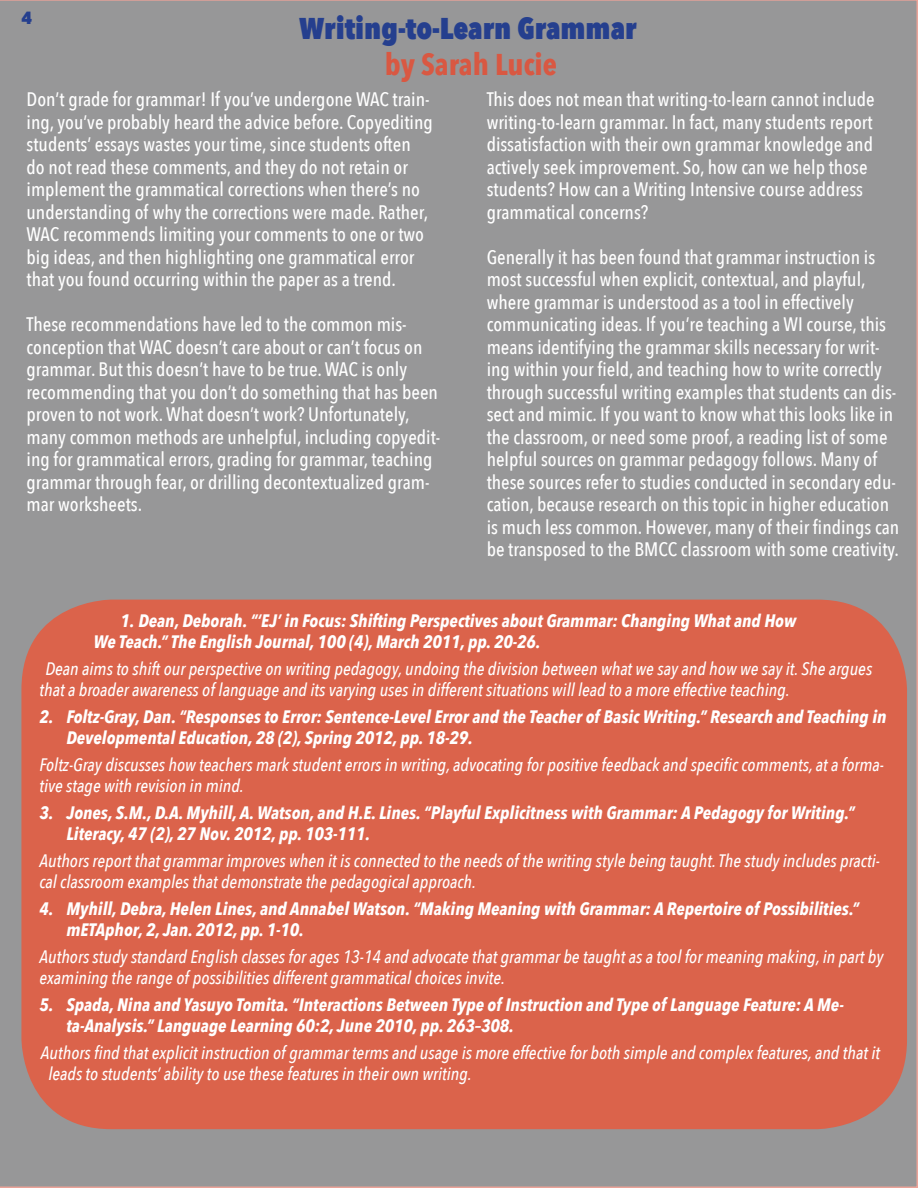
<style>
.page{position:relative;width:918px;height:1188px;background:#979798}
.page>*{position:absolute;margin:0;border:0;box-sizing:border-box;transform-origin:0 0}
.t1{font:800 30px "Avenir Next Condensed";color:#253f8e}
.t2{font:700 30px "Avenir Next Condensed";color:#d95842}
.t3{font:500 19.5px/22.5px "Avenir Next Condensed";color:#fff}
.t4{font:italic 500 18px/21px "Avenir Next Condensed";color:#fff}
.t5{font:italic 700 18px/21px "Avenir Next Condensed";color:#fff}
.t6{font:900 18px "Aktiv Grotesk";color:#253f8e}
</style>
<div class="page">
<div style="left:21px;top:600px;width:886px;height:529px;background:#db634b;border-radius:90px"></div>
<p class="t6" style="left:21px;top:5px;width:12px">4</p>
<p class="t1" style="left:299px;top:9px;width:339px">Writing-to-Learn Grammar</p>
<p class="t2" style="left:385px;top:46px;width:174px">by Sarah Lucie</p>
<p class="t3" style="left:27px;top:88px;width:408px">Don’t grade for grammar! If you’ve undergone WAC train&shy;ing, you’ve probably heard the advice before. Copyediting students’ essays wastes your time, since students often do not read these comments, and they do not retain or implement the grammatical corrections when there’s no understanding of why the corrections were made. Rather, WAC recommends limiting your comments to one or two big ideas, and then highlighting one grammatical error that you found occurring within the paper as a trend.</p>
<p class="t3" style="left:27px;top:313px;width:415px">These recommendations have led to the common mis&shy;conception that WAC doesn’t care about or can’t focus on grammar. But this doesn’t have to be true. WAC is only recommending that you don’t do something that has been proven to not work. What doesn’t work? Unfortunately, many common methods are unhelpful, including copyedit&shy;ing for grammatical errors, grading for grammar, teaching grammar through fear, or drilling decontextualized gram&shy;mar worksheets.</p>
<p class="t3" style="left:487px;top:88px;width:390px">This does not mean that writing-to-learn cannot include writing-to-learn grammar. In fact, many students report dissatisfaction with their own grammar knowledge and actively seek improvement. So, how can we help those students? How can a Writing Intensive course address grammatical concerns?</p>
<p class="t3" style="left:487px;top:246px;width:414px">Generally it has been found that grammar instruction is most successful when explicit, contextual, and playful, where grammar is understood as a tool in effectively communicating ideas. If you’re teaching a WI course, this means identifying the grammar skills necessary for writ&shy;ing within your field, and teaching how to write correctly through successful writing examples that students can dis&shy;sect and mimic. If you want to know what this looks like in the classroom, or need some proof, a reading list of some helpful sources on grammar pedagogy follows. Many of these sources refer to studies conducted in secondary edu&shy;cation, because research on this topic in higher education is much less common. However, many of their findings can be transposed to the BMCC classroom with some creativity.</p>
<p class="t5" style="left:93px;top:610px;width:704px;text-indent:27px">1. Dean, Deborah. “‘EJ’ in Focus: Shifting Perspectives about Grammar: Changing What and How<br>We Teach.” The English Journal, 100 (4), March 2011, pp. 20-26.</p>
<p class="t4" style="left:39px;top:658px;width:834px;text-indent:6px">Dean aims to shift our perspective on writing pedagogy, undoing the division between what we say and how we say it. She argues that a broader awareness of language and its varying uses in different situations will lead to a more effective teaching.</p>
<p class="t5" style="left:66px;top:706px;width:822px;text-indent:-27px">2. Foltz-Gray, Dan. “Responses to Error: Sentence-Level Error and the Teacher of Basic Writing.” Research and Teaching in<br>Developmental Education, 28 (2), Spring 2012, pp. 18-29.</p>
<p class="t4" style="left:39px;top:754px;width:846px">Foltz-Gray discusses how teachers mark student errors in writing, advocating for positive feedback and specific comments, at a forma&shy;tive stage with revision in mind.</p>
<p class="t5" style="left:66px;top:802px;width:790px;text-indent:-27px">3. Jones, S.M., D.A. Myhill, A. Watson, and H.E. Lines. “Playful Explicitness with Grammar: A Pedagogy for Writing.”<br>Literacy, 47 (2), 27 Nov. 2012, pp. 103-111.</p>
<p class="t4" style="left:39px;top:850px;width:842px">Authors report that grammar improves when it is connected to the needs of the writing style being taught. The study includes practi&shy;cal classroom examples that demonstrate the pedagogical approach.</p>
<p class="t5" style="left:66px;top:898px;width:794px;text-indent:-27px">4. Myhill, Debra, Helen Lines, and Annabel Watson. “Making Meaning with Grammar: A Repertoire of Possibilities.” mETAphor, 2, Jan. 2012, pp. 1-10.</p>
<p class="t4" style="left:39px;top:946px;width:845px">Authors study standard English classes for ages 13-14 and advocate that grammar be taught as a tool for meaning making, in part by examining the range of possibilities different grammatical choices invite.</p>
<p class="t5" style="left:66px;top:994px;width:779px;text-indent:-27px">5. Spada, Nina and Yasuyo Tomita. “Interactions Between Type of Instruction and Type of Language Feature: A Me&shy;ta-Analysis.” Language Learning 60:2, June 2010, pp. 263–308.</p>
<p class="t4" style="left:48px;top:1042px;width:833px;text-indent:-8px">Authors find that explicit instruction of grammar terms and usage is more effective for both simple and complex features, and that it leads to students’ ability to use these features in their own writing.</p>
</div>
